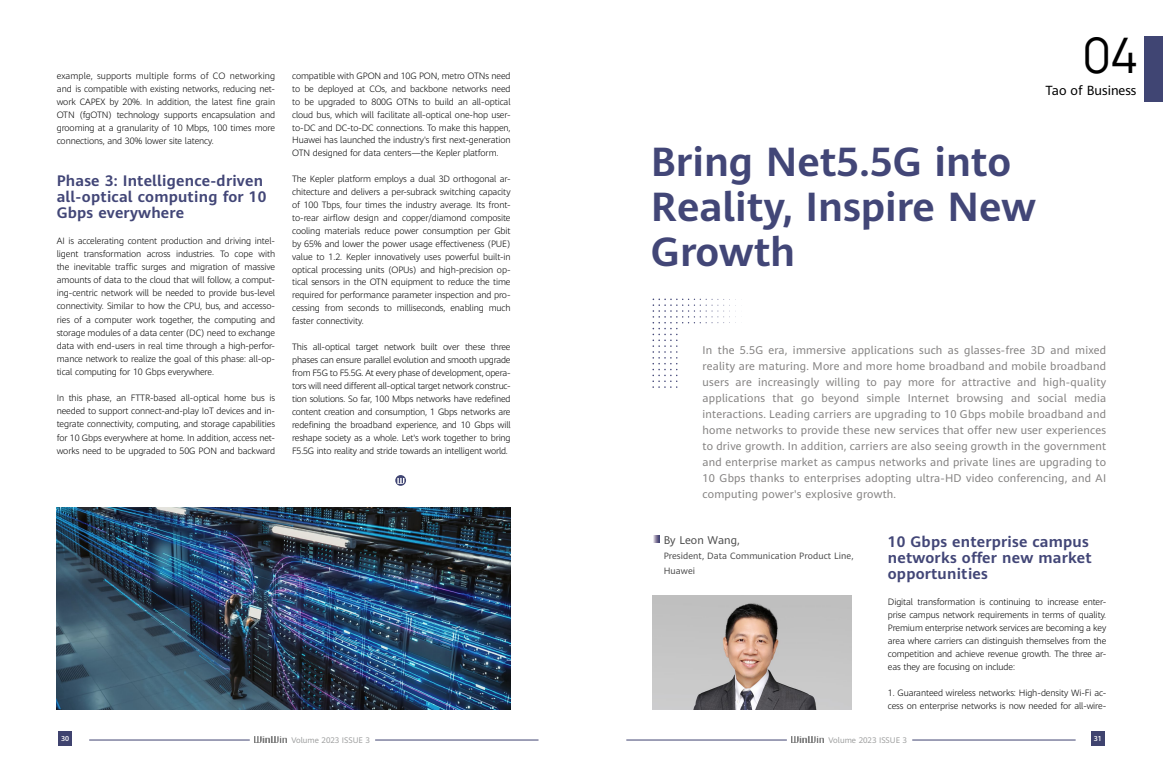
<style>
.page{position:relative;width:1163px;height:766px;background:#fff}
.page>*{position:absolute;margin:0;border:0;box-sizing:border-box;transform-origin:0 0}
.t1{font:48px "Manrope";color:#000}
.t2{font:700 40px/45px "Huawei Sans";color:#424677}
.t3{font:700 15px/16px "Huawei Sans";letter-spacing:.015em;color:#424677}
.t4{font:13px "Huawei Sans";color:#000}
.t5{font:11px/16px "Huawei Sans";letter-spacing:.02em;color:#4f4c4b;text-align:justify}
.t6{font:11px "Huawei Sans";letter-spacing:.01em;color:#000}
.t7{font:300 9px/13px "Huawei Sans";letter-spacing:-.01em;color:#000;text-align:justify}
.t8{font:9px/15px "Huawei Sans";letter-spacing:.01em;color:#000}
.t9{font:8px "Huawei Sans";color:#9fa0a0}
.t10{font:500 7px "Huawei Sans";color:#fff}
</style>
<div class="page">
<svg style="left:652px;top:298px;width:84px;height:90px"></svg>
<svg style="left:653px;top:535px;width:6px;height:7px"></svg>
<img style="left:652px;top:595px;width:199px;height:114px">
<img style="left:57px;top:507px;width:453px;height:202px">
<svg style="left:395px;top:475px;width:11px;height:10px"></svg>
<svg style="left:397px;top:478px;width:7px;height:6px"></svg>
<div style="left:1144px;top:36px;width:18px;height:66px;background:#404573"></div>
<div style="left:1090px;top:731px;width:14px;height:14px;background:#3f436f"></div>
<div style="left:58px;top:731px;width:14px;height:14px;background:#3f436f"></div>
<hr style="left:89px;top:739px;width:161px;height:1px;background:#3f4370">
<hr style="left:375px;top:739px;width:163px;height:1px;background:#3f4370">
<img style="left:254px;top:736px;width:32px;height:6px">
<hr style="left:626px;top:739px;width:160px;height:1px;background:#3f4370">
<hr style="left:912px;top:739px;width:163px;height:1px;background:#3f4370">
<img style="left:791px;top:736px;width:32px;height:6px">
<p class="t7" style="left:57px;top:69px;width:220px">example, supports multiple forms of CO networking and is compatible with existing networks, reducing net&shy;work CAPEX by 20%. In addition, the latest fine grain OTN (fgOTN) technology supports encapsulation and grooming at a granularity of 10 Mbps, 100 times more connections, and 30% lower site latency.</p>
<h3 class="t3" style="left:57px;top:172px;width:211px">Phase 3: Intelligence-driven all-optical computing for 10<br>Gbps everywhere</h3>
<p class="t7" style="left:57px;top:234px;width:220px">AI is accelerating content production and driving intel&shy;ligent transformation across industries. To cope with the inevitable traffic surges and migration of massive amounts of data to the cloud that will follow, a comput&shy;ing-centric network will be needed to provide bus-level connectivity. Similar to how the CPU, bus, and accesso&shy;ries of a computer work together, the computing and storage modules of a data center (DC) need to exchange data with end-users in real time through a high-perfor&shy;mance network to realize the goal of this phase: all-op&shy;tical computing for 10 Gbps everywhere.</p>
<p class="t7" style="left:57px;top:391px;width:220px">In this phase, an FTTR-based all-optical home bus is needed to support connect-and-play IoT devices and in&shy;tegrate connectivity, computing, and storage capabilities for 10 Gbps everywhere at home. In addition, access net&shy;works need to be upgraded to 50G PON and backward</p>
<p class="t7" style="left:292px;top:69px;width:220px">compatible with GPON and 10G PON, metro OTNs need to be deployed at COs, and backbone networks need to be upgraded to 800G OTNs to build an all-optical cloud bus, which will facilitate all-optical one-hop user&shy;to-DC and DC-to-DC connections. To make this happen, Huawei has launched the industry's first next-generation OTN designed for data centers—the Kepler platform.</p>
<p class="t7" style="left:292px;top:172px;width:220px">The Kepler platform employs a dual 3D orthogonal ar&shy;chitecture and delivers a per-subrack switching capacity of 100 Tbps, four times the industry average. Its front&shy;to-rear airflow design and copper/diamond composite cooling materials reduce power consumption per Gbit by 65% and lower the power usage effectiveness (PUE) value to 1.2. Kepler innovatively uses powerful built-in optical processing units (OPUs) and high-precision op&shy;tical sensors in the OTN equipment to reduce the time required for performance parameter inspection and pro&shy;cessing from seconds to milliseconds, enabling much faster connectivity.</p>
<p class="t7" style="left:292px;top:340px;width:220px">This all-optical target network built over these three phases can ensure parallel evolution and smooth upgrade from F5G to F5.5G. At every phase of development, opera&shy;tors will need different all-optical target network construc&shy;tion solutions. So far, 100 Mbps networks have redefined content creation and consumption, 1 Gbps networks are redefining the broadband experience, and 10 Gbps will reshape society as a whole. Let's work together to bring F5.5G into reality and stride towards an intelligent world.</p>
<h1 class="t1" style="left:1081px;top:27px;width:58px">04</h1>
<h3 class="t4" style="left:1045px;top:82px;width:92px">Tao of Business</h3>
<h2 class="t2" style="left:651px;top:138px;width:386px">Bring Net5.5G into<br>Reality, Inspire New<br>Growth</h2>
<p class="t5" style="left:702px;top:341px;width:405px">In the 5.5G era, immersive applications such as glasses-free 3D and mixed reality are maturing. More and more home broadband and mobile broadband users are increasingly willing to pay more for attractive and high-quality applications that go beyond simple Internet browsing and social media interactions. Leading carriers are upgrading to 10 Gbps mobile broadband and home networks to provide these new services that offer new user experiences to drive growth. In addition, carriers are also seeing growth in the government and enterprise market as campus networks and private lines are upgrading to 10 Gbps thanks to enterprises adopting ultra-HD video conferencing, and AI computing power's explosive growth.</p>
<p class="t6" style="left:663px;top:532px;width:78px">By Leon Wang,</p>
<p class="t8" style="left:663px;top:547px;width:191px">President, Data Communication Product Line,<br>Huawei</p>
<h3 class="t3" style="left:887px;top:533px;width:205px">10 Gbps enterprise campus networks offer new market opportunities</h3>
<p class="t7" style="left:887px;top:595px;width:220px">Digital transformation is continuing to increase enter&shy;prise campus network requirements in terms of quality.<br>Premium enterprise network services are becoming a key area where carriers can distinguish themselves from the competition and achieve revenue growth. The three ar&shy;eas they are focusing on include:</p>
<p class="t7" style="left:887px;top:686px;width:220px">1. Guaranteed wireless networks: High-density Wi-Fi ac&shy;cess on enterprise networks is now needed for all-wire-</p>
<p class="t10" style="left:61px;top:733px;width:9px">30</p>
<p class="t9" style="left:291px;top:734px;width:80px">Volume 2023 ISSUE 3</p>
<p class="t9" style="left:828px;top:734px;width:80px">Volume 2023 ISSUE 3</p>
<p class="t10" style="left:1093px;top:733px;width:9px">31</p>
</div>
